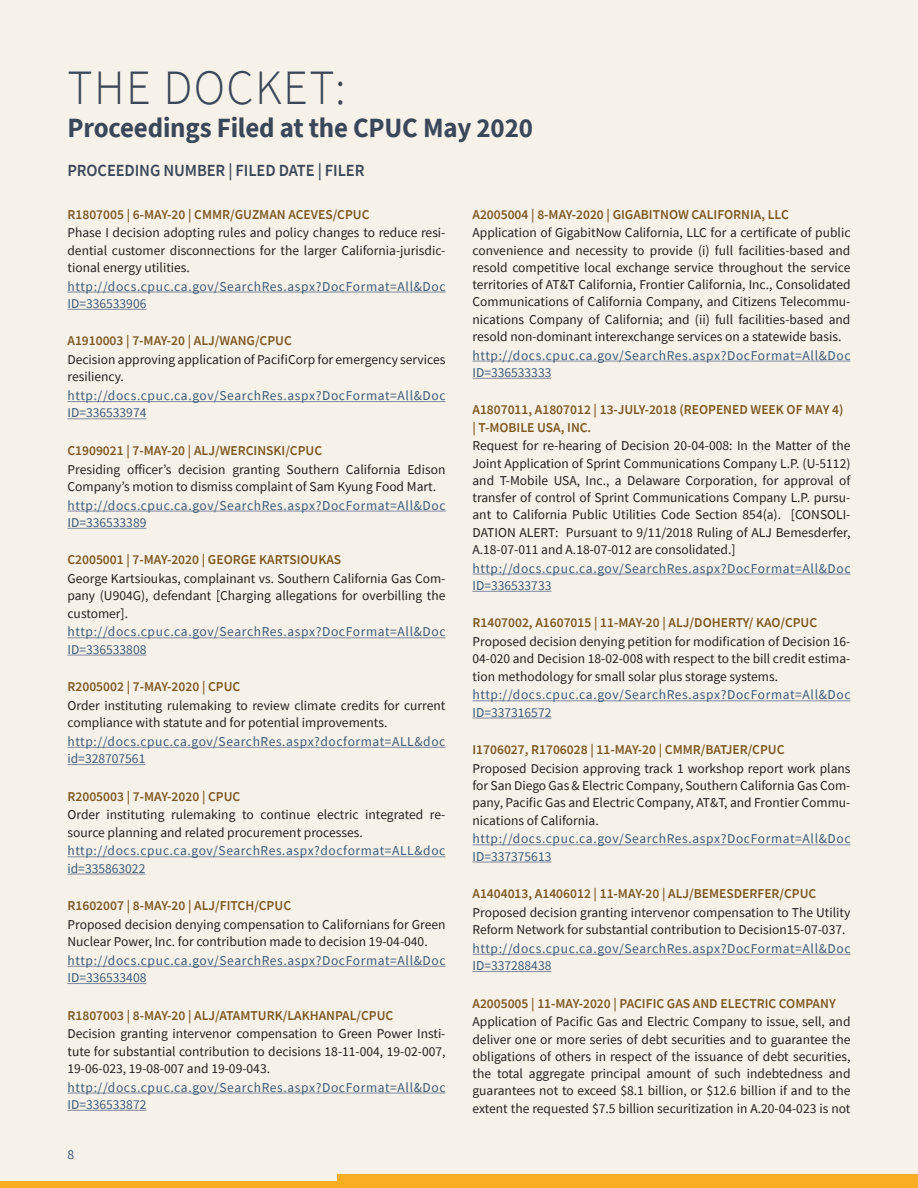
<style>
.page{position:relative;width:918px;height:1188px;background:#f7f2e9}
.page>*{position:absolute;margin:0;border:0;box-sizing:border-box;transform-origin:0 0}
.WfC_head3{font:300 49.5px "Source Sans Pro";letter-spacing:.03em;color:#3a475a}
.WfC_head2{font:700 27.75px "Source Sans Pro";letter-spacing:-.005em;color:#3a475a}
.WfC_subhead1{font:600 16.95px "Source Sans Pro";letter-spacing:-.005em;color:#3a475a}
.WfC_docket_text{font:13.5px/17.2px "Source Sans Pro";color:#231f20;text-align:justify}
.WfC_docket_text-2{font:13.5px/17.2px "Source Sans Pro";letter-spacing:.045em;color:#3c5a79}
.WfC_docket_header{font:600 13.5px/17.2px "Source Sans Pro";color:#7d5823}
.WfC_docket_text-3{font:600 13.5px "Source Sans Pro";color:#7d5823}
</style>
<div class="page">
<hr style="left:68px;top:292px;width:378px;height:1px;background:#8089a0">
<hr style="left:68px;top:309px;width:78px;height:1px;background:#8089a0">
<hr style="left:68px;top:401px;width:378px;height:1px;background:#8089a0">
<hr style="left:68px;top:419px;width:78px;height:1px;background:#8089a0">
<hr style="left:68px;top:511px;width:378px;height:1px;background:#8089a0">
<hr style="left:68px;top:528px;width:78px;height:1px;background:#8089a0">
<hr style="left:68px;top:638px;width:378px;height:1px;background:#8089a0">
<hr style="left:68px;top:655px;width:78px;height:1px;background:#8089a0">
<hr style="left:68px;top:747px;width:378px;height:1px;background:#8089a0">
<hr style="left:68px;top:764px;width:77px;height:1px;background:#8089a0">
<hr style="left:68px;top:857px;width:378px;height:1px;background:#8089a0">
<hr style="left:68px;top:874px;width:77px;height:1px;background:#8089a0">
<hr style="left:68px;top:966px;width:378px;height:1px;background:#8089a0">
<hr style="left:68px;top:983px;width:78px;height:1px;background:#8089a0">
<hr style="left:68px;top:1093px;width:378px;height:1px;background:#8089a0">
<hr style="left:68px;top:1110px;width:78px;height:1px;background:#8089a0">
<hr style="left:472px;top:361px;width:378px;height:1px;background:#8089a0">
<hr style="left:472px;top:378px;width:79px;height:1px;background:#8089a0">
<hr style="left:472px;top:574px;width:378px;height:1px;background:#8089a0">
<hr style="left:472px;top:591px;width:79px;height:1px;background:#8089a0">
<hr style="left:472px;top:701px;width:378px;height:1px;background:#8089a0">
<hr style="left:472px;top:718px;width:79px;height:1px;background:#8089a0">
<hr style="left:472px;top:845px;width:378px;height:1px;background:#8089a0">
<hr style="left:472px;top:862px;width:79px;height:1px;background:#8089a0">
<hr style="left:472px;top:954px;width:378px;height:1px;background:#8089a0">
<hr style="left:472px;top:971px;width:79px;height:1px;background:#8089a0">
<div style="left:338px;top:1174px;width:580px;height:14px;background:#f9ad21"></div>
<div style="left:0;top:1181px;width:343px;height:7px;background:#f9ad21"></div>
<h1 class="WfC_head3" style="left:68px;top:57px;width:280px">THE DOCKET:</h1>
<h1 class="WfC_head2" style="left:68px;top:109px;width:467px">Proceedings Filed at the CPUC May 2020</h1>
<h2 class="WfC_subhead1" style="left:68px;top:159px;width:298px">PROCEEDING NUMBER | FILED DATE | FILER</h2>
<h1 class="WfC_docket_header" style="left:68px;top:205px;width:304px">R1807005 | 6-MAY-20 | CMMR/GUZMAN ACEVES/CPUC</h1>
<p class="WfC_docket_text" style="left:68px;top:224px;width:380px">Phase I decision adopting rules and policy changes to reduce resi&shy;dential customer disconnections for the larger California-jurisdic&shy;tional energy utilities.</p>
<p class="WfC_docket_text-2" style="left:68px;top:277px;width:380px">http://docs.cpuc.ca.gov/SearchRes.aspx?DocFormat=All&amp;Doc<br>ID=336533906</p>
<h1 class="WfC_docket_header" style="left:68px;top:332px;width:226px">A1910003 | 7-MAY-20 | ALJ/WANG/CPUC</h1>
<p class="WfC_docket_text" style="left:68px;top:351px;width:380px">Decision approving application of PacifiCorp for emergency services resiliency.</p>
<p class="WfC_docket_text-2" style="left:68px;top:387px;width:380px">http://docs.cpuc.ca.gov/SearchRes.aspx?DocFormat=All&amp;Doc<br>ID=336533974</p>
<h1 class="WfC_docket_header" style="left:68px;top:442px;width:256px">C1909021 | 7-MAY-20 | ALJ/WERCINSKI/CPUC</h1>
<p class="WfC_docket_text" style="left:68px;top:460px;width:380px">Presiding officer’s decision granting Southern California Edison<br>Company’s motion to dismiss complaint of Sam Kyung Food Mart.</p>
<p class="WfC_docket_text-2" style="left:68px;top:496px;width:380px">http://docs.cpuc.ca.gov/SearchRes.aspx?DocFormat=All&amp;Doc<br>ID=336533389</p>
<h1 class="WfC_docket_header" style="left:68px;top:551px;width:275px">C2005001 | 7-MAY-2020 | GEORGE KARTSIOUKAS</h1>
<p class="WfC_docket_text" style="left:68px;top:570px;width:380px">George Kartsioukas, complainant vs. Southern California Gas Com&shy;pany (U904G), defendant [Charging allegations for overbilling the customer].</p>
<p class="WfC_docket_text-2" style="left:68px;top:623px;width:380px">http://docs.cpuc.ca.gov/SearchRes.aspx?DocFormat=All&amp;Doc<br>ID=336533808</p>
<h1 class="WfC_docket_header" style="left:68px;top:678px;width:174px">R2005002 | 7-MAY-2020 | CPUC</h1>
<p class="WfC_docket_text" style="left:68px;top:697px;width:379px">Order instituting rulemaking to review climate credits for current compliance with statute and for potential improvements.</p>
<p class="WfC_docket_text-2" style="left:68px;top:733px;width:379px">http://docs.cpuc.ca.gov/SearchRes.aspx?docformat=ALL&amp;doc id=328707561</p>
<h1 class="WfC_docket_header" style="left:68px;top:787px;width:174px">R2005003 | 7-MAY-2020 | CPUC</h1>
<p class="WfC_docket_text" style="left:68px;top:806px;width:380px">Order instituting rulemaking to continue electric integrated re&shy;source planning and related procurement processes.</p>
<p class="WfC_docket_text-2" style="left:68px;top:842px;width:379px">http://docs.cpuc.ca.gov/SearchRes.aspx?docformat=ALL&amp;doc id=335863022</p>
<h1 class="WfC_docket_header" style="left:68px;top:897px;width:225px">R1602007 | 8-MAY-20 | ALJ/FITCH/CPUC</h1>
<p class="WfC_docket_text" style="left:68px;top:916px;width:380px">Proposed decision denying compensation to Californians for Green<br>Nuclear Power, Inc. for contribution made to decision 19-04-040.</p>
<p class="WfC_docket_text-2" style="left:68px;top:952px;width:380px">http://docs.cpuc.ca.gov/SearchRes.aspx?DocFormat=All&amp;Doc<br>ID=336533408</p>
<h1 class="WfC_docket_header" style="left:68px;top:1006px;width:327px">R1807003 | 8-MAY-20 | ALJ/ATAMTURK/LAKHANPAL/CPUC</h1>
<p class="WfC_docket_text" style="left:68px;top:1025px;width:380px">Decision granting intervenor compensation to Green Power Insti&shy;tute for substantial contribution to decisions 18-11-004, 19-02-007, 19-06-023, 19-08-007 and 19-09-043.</p>
<p class="WfC_docket_text-2" style="left:68px;top:1078px;width:380px">http://docs.cpuc.ca.gov/SearchRes.aspx?DocFormat=All&amp;Doc<br>ID=336533872</p>
<p class="WfC_docket_text-3" style="left:472px;top:205px;width:318px">A2005004 | 8-MAY-2020 | GIGABITNOW CALIFORNIA, LLC</p>
<p class="WfC_docket_text" style="left:472px;top:224px;width:380px">Application of GigabitNow California, LLC for a certificate of public convenience and necessity to provide (i) full facilities-based and resold competitive local exchange service throughout the service territories of AT&amp;T California, Frontier California, Inc., Consolidated Communications of California Company, and Citizens Telecommu&shy;nications Company of California; and (ii) full facilities-based and resold non-dominant interexchange services on a statewide basis.</p>
<p class="WfC_docket_text-2" style="left:472px;top:346px;width:380px">http://docs.cpuc.ca.gov/SearchRes.aspx?DocFormat=All&amp;Doc<br>ID=336533333</p>
<h1 class="WfC_docket_header" style="left:472px;top:401px;width:372px">A1807011, A1807012 | 13-JULY-2018 (REOPENED WEEK OF MAY 4) | T-MOBILE USA, INC.</h1>
<p class="WfC_docket_text" style="left:472px;top:437px;width:380px">Request for re-hearing of Decision 20-04-008: In the Matter of the Joint Application of Sprint Communications Company L.P. (U-5112) and T-Mobile USA, Inc., a Delaware Corporation, for approval of transfer of control of Sprint Communications Company L.P. pursu&shy;ant to California Public Utilities Code Section 854(a). [CONSOLI-DATION ALERT: Pursuant to 9/11/2018 Ruling of ALJ Bemesderfer, A.18-07-011 and A.18-07-012 are consolidated.]</p>
<p class="WfC_docket_text-2" style="left:472px;top:559px;width:380px">http://docs.cpuc.ca.gov/SearchRes.aspx?DocFormat=All&amp;Doc<br>ID=336533733</p>
<h1 class="WfC_docket_header" style="left:472px;top:614px;width:346px">R1407002, A1607015 | 11-MAY-20 | ALJ/DOHERTY/ KAO/CPUC</h1>
<p class="WfC_docket_text" style="left:472px;top:633px;width:380px">Proposed decision denying petition for modification of Decision 16- 04-020 and Decision 18-02-008 with respect to the bill credit estima&shy;tion methodology for small solar plus storage systems.</p>
<p class="WfC_docket_text-2" style="left:472px;top:686px;width:380px">http://docs.cpuc.ca.gov/SearchRes.aspx?DocFormat=All&amp;Doc<br>ID=337316572</p>
<h1 class="WfC_docket_header" style="left:472px;top:741px;width:314px">I1706027, R1706028 | 11-MAY-20 | CMMR/BATJER/CPUC</h1>
<p class="WfC_docket_text" style="left:472px;top:760px;width:380px">Proposed Decision approving track 1 workshop report work plans for San Diego Gas &amp; Electric Company, Southern California Gas Com&shy;pany, Pacific Gas and Electric Company, AT&amp;T, and Frontier Commu&shy;nications of California.</p>
<p class="WfC_docket_text-2" style="left:472px;top:830px;width:380px">http://docs.cpuc.ca.gov/SearchRes.aspx?DocFormat=All&amp;Doc<br>ID=337375613</p>
<h1 class="WfC_docket_header" style="left:472px;top:885px;width:345px">A1404013, A1406012 | 11-MAY-20 | ALJ/BEMESDERFER/CPUC</h1>
<p class="WfC_docket_text" style="left:472px;top:904px;width:379px">Proposed decision granting intervenor compensation to The Utility<br>Reform Network for substantial contribution to Decision15-07-037.</p>
<p class="WfC_docket_text-2" style="left:472px;top:940px;width:380px">http://docs.cpuc.ca.gov/SearchRes.aspx?DocFormat=All&amp;Doc<br>ID=337288438</p>
<h1 class="WfC_docket_header" style="left:472px;top:994px;width:365px">A2005005 | 11-MAY-2020 | PACIFIC GAS AND ELECTRIC COMPANY</h1>
<p class="WfC_docket_text" style="left:472px;top:1013px;width:380px">Application of Pacific Gas and Electric Company to issue, sell, and deliver one or more series of debt securities and to guarantee the obligations of others in respect of the issuance of debt securities, the total aggregate principal amount of such indebtedness and guarantees not to exceed $8.1 billion, or $12.6 billion if and to the extent the requested $7.5 billion securitization in A.20-04-023 is not</p>
<p class="WfC_docket_text-2" style="left:68px;top:1146px;width:8px">8</p>
</div>
